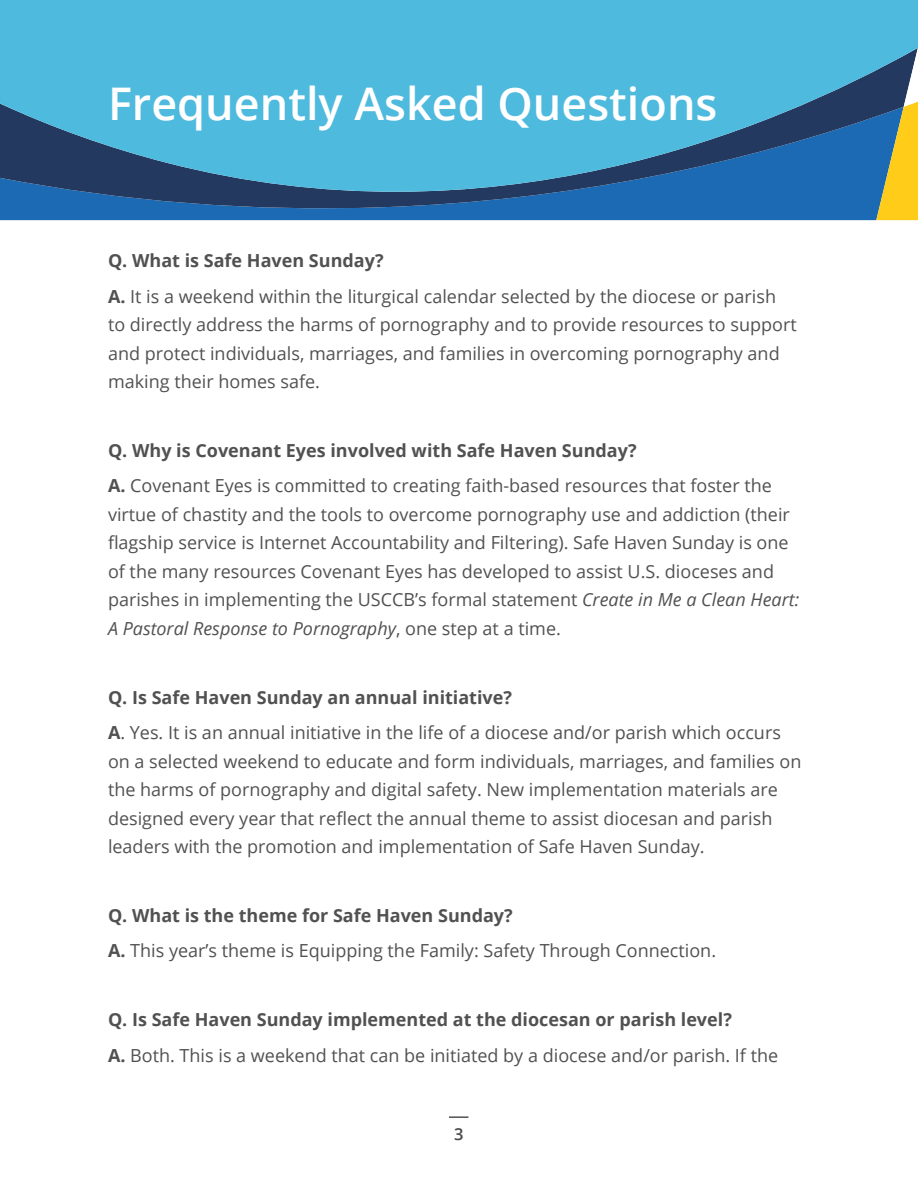
<style>
.page{position:relative;width:918px;height:1188px;background:#fff}
.page>*{position:absolute;margin:0;border:0;box-sizing:border-box;transform-origin:0 0}
.t1{font:600 45px "Open Sans";color:#fff}
.t2{font:18px/28.5px "Open Sans";color:#515151}
.t3{font:600 16.5px "Open Sans";color:#484849}
.s1{font-weight:700}
.s2{font-style:italic}
</style>
<div class="page">
<svg style="left:449px;top:1116px;width:19px;height:2px"></svg>
<svg style="left:0;top:0;width:918px;height:221px;background:#419dc7"></svg>
<svg style="left:876px;top:48px;width:42px;height:172px;background:#929862"></svg>
<h1 class="t1" style="left:108px;top:85px;width:611px">Frequently Asked Questions</h1>
<p class="t2" style="left:108px;top:245px;width:670px;line-height:35.2px"><span class="s1">Q. What is Safe Haven Sunday?<br>A.</span> It is a weekend within the liturgical calendar selected by the diocese or parish</p>
<p class="t2" style="left:108px;top:312px;width:690px">to directly address the harms of pornography and to provide resources to support and protect individuals, marriages, and families in overcoming pornography and making their homes safe.</p>
<p class="t2" style="left:108px;top:435px;width:665px;line-height:35.2px"><span class="s1">Q. Why is Covenant Eyes involved with Safe Haven Sunday?<br>A.</span> Covenant Eyes is committed to creating faith-based resources that foster the</p>
<p class="t2" style="left:108px;top:502px;width:693px">virtue of chastity and the tools to overcome pornography use and addiction (their flagship service is Internet Accountability and Filtering). Safe Haven Sunday is one of the many resources Covenant Eyes has developed to assist U.S. dioceses and parishes in implementing the USCCB’s formal statement <span class="s2">Create in Me a Clean Heart:<br>A Pastoral Response to Pornography</span>, one step at a time.</p>
<p class="t2" style="left:108px;top:682px;width:674px;line-height:35.2px"><span class="s1">Q. Is Safe Haven Sunday an annual initiative?<br>A</span>. Yes. It is an annual initiative in the life of a diocese and/or parish which occurs</p>
<p class="t2" style="left:108px;top:749px;width:695px">on a selected weekend to educate and form individuals, marriages, and families on the harms of pornography and digital safety. New implementation materials are designed every year that reflect the annual theme to assist diocesan and parish leaders with the promotion and implementation of Safe Haven Sunday.</p>
<p class="t2" style="left:108px;top:898px;width:610px;line-height:35.2px"><span class="s1">Q. What is the theme for Safe Haven Sunday?<br>A.</span> This year’s theme is Equipping the Family: Safety Through Connection.</p>
<p class="t2" style="left:108px;top:1002px;width:672px;line-height:35.2px"><span class="s1">Q. Is Safe Haven Sunday implemented at the diocesan or parish level?<br>A.</span> Both. This is a weekend that can be initiated by a diocese and/or parish. If the</p>
<p class="t3" style="left:454px;top:1127px;width:11px">3</p>
</div>
